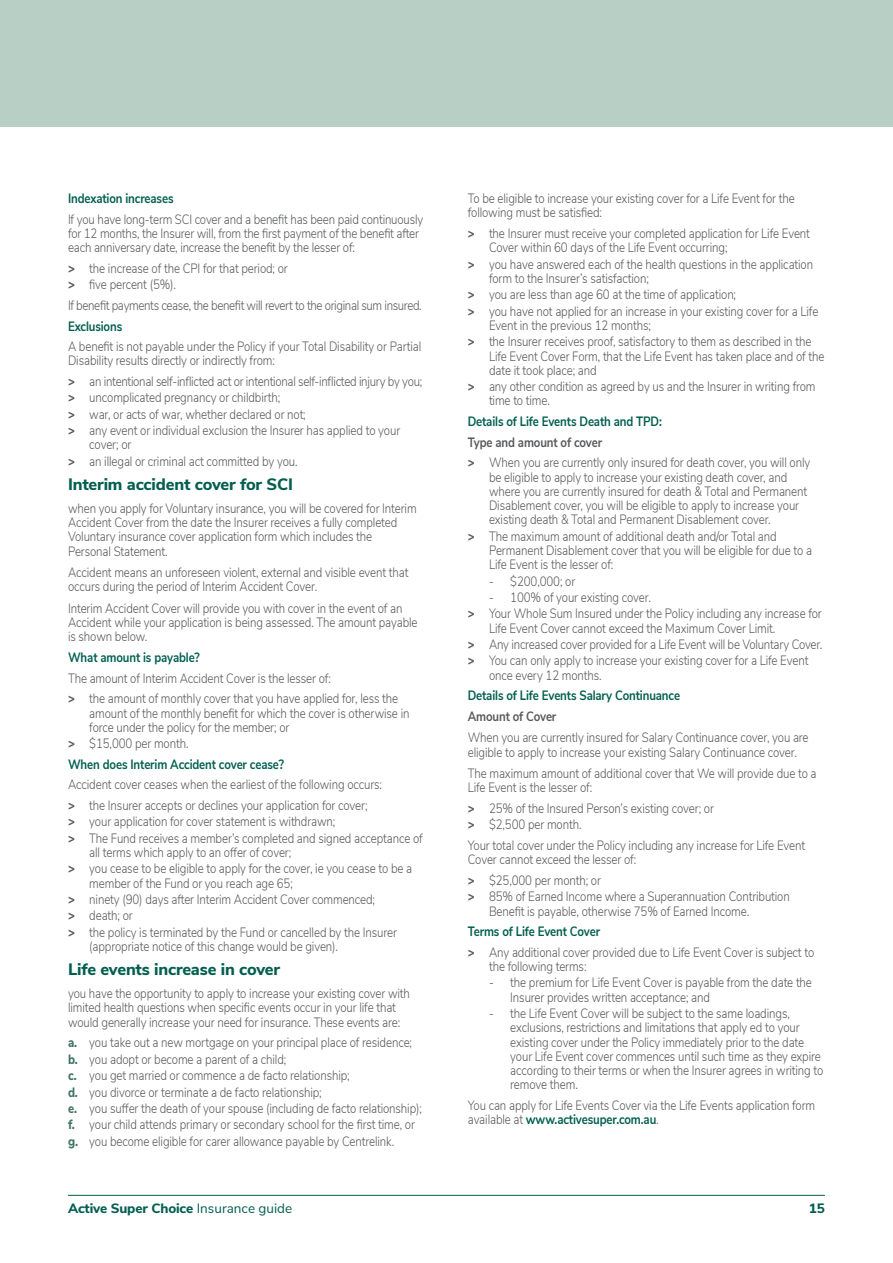
<style>
.page{position:relative;width:893px;height:1263px;background:#fff}
.page>*{position:absolute;margin:0;border:0;box-sizing:border-box;transform-origin:0 0}
.t1{font:800 16.5px "Nunito Sans";letter-spacing:-.01em;color:#025f50}
.t2{font:300 13.5px/14.2px "Nunito Sans";letter-spacing:-.01em;color:#58595b;scale:.85 1}
.t3{font:700 13.5px/20.7px "Nunito Sans";letter-spacing:-.01em;color:#025f50;scale:.85 1}
.t4{font:300 13.5px "Nunito Sans";letter-spacing:-.03em;color:#58595b;scale:.85 1}
.t5{font:800 13.5px "Nunito Sans";letter-spacing:-.01em;color:#025f50}
.t6{font:700 13.5px "Nunito Sans";letter-spacing:-.01em;color:#58595b;scale:.85 1}
.s1{font-weight:800}
.s2{font-weight:800;color:#58595b}
.s3{font-weight:300;color:#58595b}
.s4{font-weight:800;color:#437467}
.s5{font-weight:700}
.s6{font-weight:700;color:#025f50}
.s7{font-weight:400}
</style>
<div class="page">
<hr style="left:68px;top:1195px;width:757px;height:1px;background:#025f50">
<div style="left:0;top:0;width:893px;height:126px;background:#b7cfc5"></div>
<p class="t3" style="left:68px;top:187px;width:126px">Indexation increases</p>
<p class="t2" style="left:68px;top:211px;width:419px">If you have long-term SCI cover and a benefit has been paid continuously for 12 months, the Insurer will, from the first payment of the benefit after each anniversary date, increase the benefit by the lesser of:</p>
<p class="t2" style="left:68px;top:259px;width:260px;line-height:16.4px"><span class="s1">&gt;</span> the increase of the CPI for that period; or <span class="s1">&gt;</span> five percent (5%).</p>
<p class="t4" style="left:68px;top:295px;width:418px">If benefit payments cease, the benefit will revert to the original sum insured.</p>
<p class="t3" style="left:68px;top:315px;width:65px">Exclusions</p>
<p class="t2" style="left:68px;top:338px;width:417px">A benefit is not payable under the Policy if your Total Disability or Partial<br>Disability results directly or indirectly from:</p>
<p class="t2" style="left:68px;top:372px;width:418px;line-height:16.4px"><span class="s1">&gt;</span> an intentional self-inflicted act or intentional self-inflicted injury by you; <span class="s1">&gt;</span> uncomplicated pregnancy or childbirth;<br><span class="s1">&gt;</span> war, or acts of war, whether declared or not;<br><span class="s1">&gt;</span> any event or individual exclusion the Insurer has applied to your</p>
<p class="t2" style="left:68px;top:436px;width:272px;line-height:16.4px;text-indent:21px">cover; or<br><span class="s1">&gt;</span> an illegal or criminal act committed by you.</p>
<p class="t1" style="left:68px;top:472px;width:226px">Interim accident cover for SCI</p>
<p class="t2" style="left:68px;top:500px;width:412px">when you apply for Voluntary insurance, you will be covered for Interim Accident Cover from the date the Insurer receives a fully completed Voluntary insurance cover application form which includes the Personal Statement.</p>
<p class="t2" style="left:68px;top:564px;width:402px">Accident means an unforeseen violent, external and visible event that occurs during the period of Interim Accident Cover.</p>
<p class="t2" style="left:68px;top:600px;width:413px">Interim Accident Cover will provide you with cover in the event of an<br>Accident while your application is being assessed. The amount payable is shown below.</p>
<p class="t3" style="left:68px;top:646px;width:157px">What amount is payable?</p>
<p class="t2" style="left:68px;top:667px;width:390px;line-height:20.7px">The amount of Interim Accident Cover is the lesser of:<br><span class="s1">&gt;</span> the amount of monthly cover that you have applied for, less the</p>
<p class="t2" style="left:89px;top:705px;width:378px">amount of the monthly benefit for which the cover is otherwise in force under the policy for the member; or</p>
<p class="t3" style="left:68px;top:732px;width:256px"><span class="s2">&gt;</span> <span class="s3">$15,000 per month.<br></span>When does Interim Accident cover cease?</p>
<p class="t2" style="left:68px;top:773px;width:371px;line-height:20.7px">Accident cover ceases when the earliest of the following occurs: <span class="s1">&gt;</span> the Insurer accepts or declines your application for cover;</p>
<p class="t2" style="left:68px;top:813px;width:419px;line-height:16.4px"><span class="s1">&gt;</span> your application for cover statement is withdrawn;<br><span class="s1">&gt;</span> The Fund receives a member’s completed and signed acceptance of</p>
<p class="t2" style="left:68px;top:843px;width:406px;line-height:16.4px;text-indent:21px">all terms which apply to an offer of cover;<br><span class="s1">&gt;</span> you cease to be eligible to apply for the cover, ie you cease to be a</p>
<p class="t2" style="left:68px;top:874px;width:388px;line-height:16.4px;text-indent:21px">member of the Fund or you reach age 65;<br><span class="s1">&gt;</span> ninety (90) days after Interim Accident Cover commenced;<br><span class="s1">&gt;</span> death; or<br><span class="s1">&gt;</span> the policy is terminated by the Fund or cancelled by the Insurer</p>
<p class="t2" style="left:89px;top:938px;width:294px">(appropriate notice of this change would be given).</p>
<p class="t1" style="left:68px;top:958px;width:214px">Life events increase in cover</p>
<p class="t2" style="left:68px;top:985px;width:404px">you have the opportunity to apply to increase your existing cover with limited health questions when specific events occur in your life that would generally increase your need for insurance. These events are:</p>
<p class="t2" style="left:68px;top:1034px;width:418px;line-height:16.4px"><span class="s4">a.</span> you take out a new mortgage on your principal place of residence; <span class="s4">b.</span> you adopt or become a parent of a child;<br><span class="s4">c.</span> you get married or commence a de facto relationship;<br><span class="s4">d.</span> you divorce or terminate a de facto relationship;<br><span class="s4">e.</span> you suffer the death of your spouse (including de facto relationship); <span class="s4">f.</span> your child attends primary or secondary school for the first time, or <span class="s4">g.</span> you become eligible for carer allowance payable by Centrelink.</p>
<p class="t2" style="left:468px;top:190px;width:386px">To be eligible to increase your existing cover for a Life Event for the following must be satisfied:</p>
<p class="t2" style="left:489px;top:225px;width:379px;text-indent:-21px"><span class="s1">&gt;</span> the Insurer must receive your completed application for Life Event<br>Cover within 60 days of the Life Event occurring;</p>
<p class="t2" style="left:489px;top:256px;width:383px;text-indent:-21px"><span class="s1">&gt;</span> you have answered each of the health questions in the application form to the Insurer’s satisfaction;</p>
<p class="t2" style="left:468px;top:286px;width:414px;line-height:16.4px"><span class="s1">&gt;</span> you are less than age 60 at the time of application;<br><span class="s1">&gt;</span> you have not applied for an increase in your existing cover for a Life</p>
<p class="t2" style="left:468px;top:316px;width:406px;line-height:16.4px;text-indent:21px">Event in the previous 12 months;<br><span class="s1">&gt;</span> the Insurer receives proof, satisfactory to them as described in the</p>
<p class="t2" style="left:489px;top:348px;width:396px">Life Event Cover Form, that the Life Event has taken place and of the date it took place; and</p>
<p class="t2" style="left:489px;top:378px;width:386px;text-indent:-21px"><span class="s1">&gt;</span> any other condition as agreed by us and the Insurer in writing from time to time.</p>
<p class="t3" style="left:468px;top:410px;width:230px">Details of Life Events Death and TPD:</p>
<p class="t2" style="left:468px;top:431px;width:405px;line-height:20.7px"><span class="s5">Type and amount of cover<br></span><span class="s1">&gt;</span> When you are currently only insured for death cover, you will only</p>
<p class="t2" style="left:489px;top:469px;width:376px">be eligible to apply to increase your existing death cover, and where you are currently insured for death &amp; Total and Permanent Disablement cover, you will be eligible to apply to increase your existing death &amp; Total and Permanent Disablement cover.</p>
<p class="t2" style="left:489px;top:528px;width:382px;text-indent:-21px"><span class="s1">&gt;</span> The maximum amount of additional death and/or Total and<br>Permanent Disablement cover that you will be eligible for due to a<br>Life Event is the lesser of:</p>
<p class="t2" style="left:489px;top:573px;width:103px">- $200,000; or</p>
<p class="t2" style="left:468px;top:588px;width:418px;line-height:16.4px;text-indent:21px">- 100% of your existing cover.<br><span class="s1">&gt;</span> Your Whole Sum Insured under the Policy including any increase for</p>
<p class="t2" style="left:468px;top:619px;width:419px;line-height:16.4px;text-indent:21px">Life Event Cover cannot exceed the Maximum Cover Limit.<br><span class="s1">&gt;</span> Any increased cover provided for a Life Event will be Voluntary Cover. <span class="s1">&gt;</span> You can only apply to increase your existing cover for a Life Event</p>
<p class="t2" style="left:489px;top:667px;width:134px">once every 12 months.</p>
<p class="t3" style="left:468px;top:684px;width:251px">Details of Life Events Salary Continuance</p>
<p class="t6" style="left:468px;top:706px;width:106px">Amount of Cover</p>
<p class="t2" style="left:468px;top:730px;width:403px">When you are currently insured for Salary Continuance cover, you are eligible to apply to increase your existing Salary Continuance cover.</p>
<p class="t2" style="left:468px;top:765px;width:412px">The maximum amount of additional cover that We will provide due to a<br>Life Event is the lesser of:</p>
<p class="t2" style="left:468px;top:799px;width:291px;line-height:16.4px"><span class="s1">&gt;</span> 25% of the Insured Person’s existing cover; or <span class="s1">&gt;</span> $2,500 per month.</p>
<p class="t2" style="left:468px;top:837px;width:398px">Your total cover under the Policy including any increase for Life Event<br>Cover cannot exceed the lesser of:</p>
<p class="t2" style="left:468px;top:871px;width:380px;line-height:16.4px"><span class="s1">&gt;</span> $25,000 per month; or<br><span class="s1">&gt;</span> 85% of Earned Income where a Superannuation Contribution</p>
<p class="t2" style="left:489px;top:903px;width:308px">Benefit is payable, otherwise 75% of Earned Income.</p>
<p class="t2" style="left:468px;top:920px;width:409px;line-height:20.7px"><span class="s6">Terms of Life Event Cover<br></span><span class="s1">&gt;</span> Any additional cover provided due to Life Event Cover is subject to</p>
<p class="t2" style="left:489px;top:958px;width:116px">the following terms:</p>
<p class="t2" style="left:510px;top:975px;width:356px;text-indent:-21px">- the premium for Life Event Cover is payable from the date the<br>Insurer provides written acceptance; and</p>
<p class="t2" style="left:510px;top:1005px;width:370px;text-indent:-21px">- the Life Event Cover will be subject to the same loadings, exclusions, restrictions and limitations that apply ed to your existing cover under the Policy immediately prior to the date your Life Event cover commences until such time as they expire according to their terms or when the Insurer agrees in writing to remove them.</p>
<p class="t2" style="left:468px;top:1097px;width:410px">You can apply for Life Events Cover via the Life Events application form available at <span class="s6">www.activesuper.com.au</span>.</p>
<p class="t5" style="left:68px;top:1198px;width:226px">Active Super Choice <span class="s7">Insurance guide</span></p>
<p class="t5" style="left:809px;top:1198px;width:18px">15</p>
</div>
